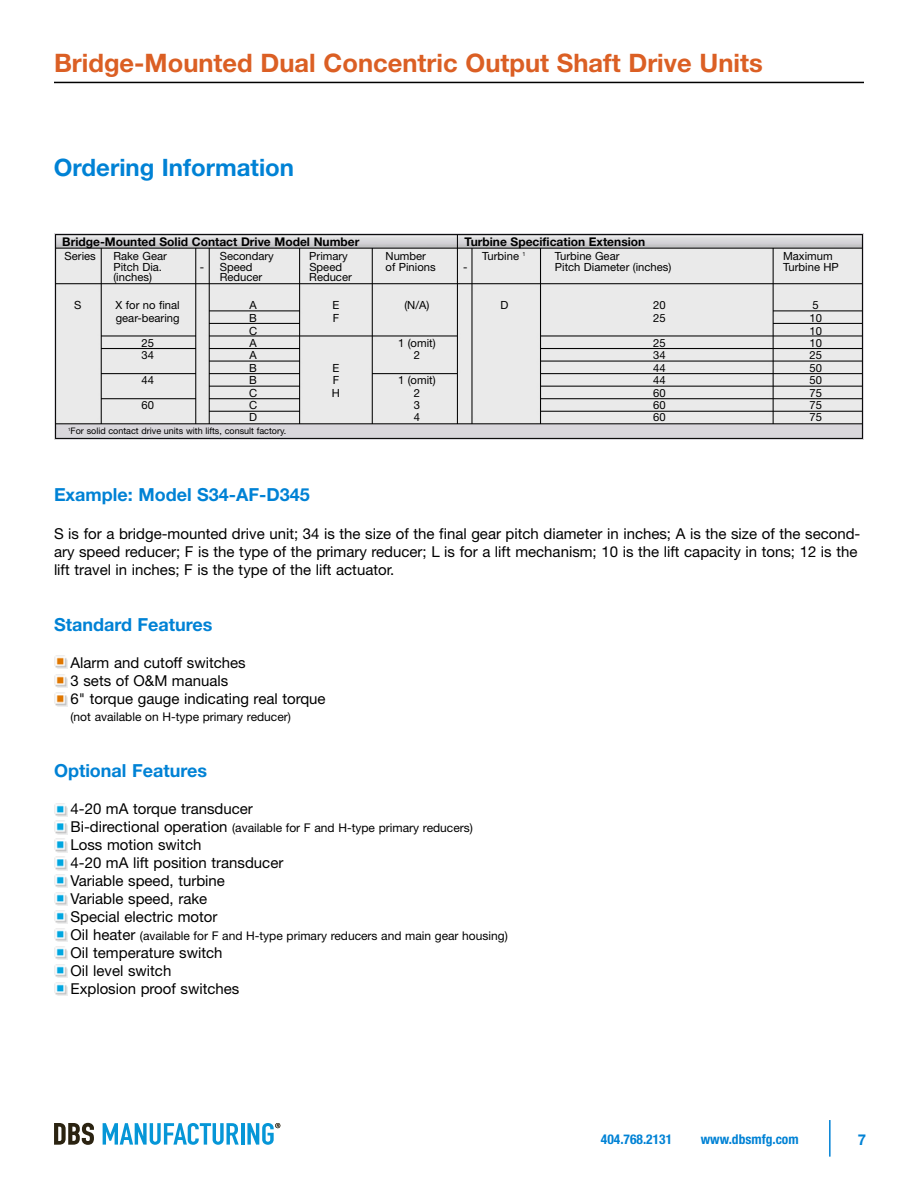
<style>
.page{position:relative;width:918px;height:1188px;background:#fff}
.page>*{position:absolute;margin:0;border:0;box-sizing:border-box;transform-origin:0 0}
.t1{font:700 25.5px "Helvetica Neue";color:#db5f24}
.t2{font:700 24px "Helvetica Neue";color:#0082d5}
.t3{font:700 18px "Helvetica Neue";color:#0082d5}
.t4{font:15px/18px "Helvetica Neue";color:#000}
.t5{font:700 15px "Helvetica Neue";color:#0082d5}
.t6{font:700 condensed 13.5px "Helvetica Neue";color:#0082d5}
.t7{font:12px "Helvetica Neue";color:#000}
.t8{font:700 12px "Helvetica Neue";color:#000}
.t9{font:11.25px "Helvetica Neue";color:#000}
.t10{font:9px "Helvetica Neue";color:#000}
.s1{font-size:15px}
</style>
<div class="page">
<svg style="left:54px;top:657px;width:13px;height:12px"></svg>
<svg style="left:54px;top:693px;width:13px;height:13px"></svg>
<img style="left:54px;top:674px;width:13px;height:14px">
<svg style="left:54px;top:803px;width:13px;height:193px"></svg>
<hr style="left:54px;top:82px;width:810px;height:1px;background:#000">
<hr style="left:829px;top:1120px;width:2px;height:37px;background:#0082d5">
<svg style="left:54px;top:1123px;width:40px;height:22px"></svg>
<svg style="left:103px;top:1123px;width:136px;height:22px"></svg>
<hr style="left:241px;top:1123px;width:3px;height:22px;background:#0696d7">
<svg style="left:247px;top:1123px;width:33px;height:22px"></svg>
<img style="left:54px;top:234px;width:810px;height:205px">
<h1 class="t1" style="left:54px;top:54px;width:710px">Bridge-Mounted Dual Concentric Output Shaft Drive Units</h1>
<h2 class="t2" style="left:54px;top:159px;width:242px">Ordering Information</h2>
<p class="t8" style="left:62px;top:238px;width:299px">Bridge-Mounted Solid Contact Drive Model Number</p>
<p class="t8" style="left:464px;top:238px;width:182px">Turbine Specification Extension</p>
<p class="t9" style="left:65px;top:252px;width:33px">Series</p>
<p class="t9" style="left:113px;top:252px;width:55px">Rake Gear</p>
<p class="t9" style="left:220px;top:252px;width:56px">Secondary</p>
<p class="t9" style="left:309px;top:252px;width:40px">Primary</p>
<p class="t9" style="left:386px;top:252px;width:42px">Number</p>
<p class="t9" style="left:482px;top:252px;width:45px">Turbine <sup>1</sup></p>
<p class="t9" style="left:555px;top:252px;width:66px">Turbine Gear</p>
<p class="t9" style="left:783px;top:252px;width:51px">Maximum</p>
<p class="t9" style="left:113px;top:263px;width:50px">Pitch Dia.</p>
<p class="t9" style="left:200px;top:263px;width:54px">- Speed</p>
<p class="t9" style="left:309px;top:263px;width:34px">Speed</p>
<p class="t9" style="left:386px;top:263px;width:52px">of Pinions</p>
<p class="t9" style="left:463px;top:263px;width:6px">-</p>
<p class="t9" style="left:555px;top:263px;width:118px">Pitch Diameter (inches)</p>
<p class="t9" style="left:783px;top:263px;width:57px">Turbine HP</p>
<p class="t9" style="left:113px;top:273px;width:40px">(inches)</p>
<p class="t9" style="left:220px;top:273px;width:44px">Reducer</p>
<p class="t9" style="left:309px;top:273px;width:44px">Reducer</p>
<p class="t9" style="left:74px;top:301px;width:9px">S</p>
<p class="t9" style="left:116px;top:301px;width:66px">X for no final</p>
<p class="t9" style="left:250px;top:301px;width:9px">A</p>
<p class="t9" style="left:333px;top:301px;width:8px">E</p>
<p class="t9" style="left:404px;top:301px;width:26px">(N/A)</p>
<p class="t9" style="left:501px;top:301px;width:9px">D</p>
<p class="t9" style="left:653px;top:301px;width:14px">20</p>
<p class="t9" style="left:813px;top:301px;width:8px">5</p>
<p class="t9" style="left:116px;top:314px;width:65px">gear-bearing</p>
<p class="t9" style="left:249px;top:314px;width:9px">B</p>
<p class="t9" style="left:333px;top:314px;width:8px">F</p>
<p class="t9" style="left:653px;top:314px;width:14px">25</p>
<p class="t9" style="left:810px;top:314px;width:14px">10</p>
<p class="t9" style="left:249px;top:327px;width:10px">C</p>
<p class="t9" style="left:809px;top:327px;width:14px">10</p>
<p class="t9" style="left:141px;top:339px;width:14px">25</p>
<p class="t9" style="left:250px;top:339px;width:9px">A</p>
<p class="t9" style="left:398px;top:339px;width:39px">1 (omit)</p>
<p class="t9" style="left:653px;top:339px;width:14px">25</p>
<p class="t9" style="left:810px;top:339px;width:14px">10</p>
<p class="t9" style="left:141px;top:351px;width:14px">34</p>
<p class="t9" style="left:250px;top:351px;width:9px">A</p>
<p class="t9" style="left:414px;top:351px;width:8px">2</p>
<p class="t9" style="left:653px;top:351px;width:14px">34</p>
<p class="t9" style="left:809px;top:351px;width:14px">25</p>
<p class="t9" style="left:249px;top:364px;width:9px">B</p>
<p class="t9" style="left:333px;top:364px;width:8px">E</p>
<p class="t9" style="left:653px;top:364px;width:14px">44</p>
<p class="t9" style="left:809px;top:364px;width:14px">50</p>
<p class="t9" style="left:141px;top:376px;width:14px">44</p>
<p class="t9" style="left:249px;top:376px;width:9px">B</p>
<p class="t9" style="left:333px;top:376px;width:8px">F</p>
<p class="t9" style="left:398px;top:376px;width:39px">1 (omit)</p>
<p class="t9" style="left:653px;top:376px;width:14px">44</p>
<p class="t9" style="left:810px;top:376px;width:14px">50</p>
<p class="t9" style="left:249px;top:388px;width:10px">C</p>
<p class="t9" style="left:332px;top:388px;width:10px">H</p>
<p class="t9" style="left:414px;top:388px;width:8px">2</p>
<p class="t9" style="left:653px;top:388px;width:14px">60</p>
<p class="t9" style="left:809px;top:388px;width:14px">75</p>
<p class="t9" style="left:141px;top:401px;width:14px">60</p>
<p class="t9" style="left:249px;top:401px;width:10px">C</p>
<p class="t9" style="left:414px;top:401px;width:8px">3</p>
<p class="t9" style="left:653px;top:401px;width:14px">60</p>
<p class="t9" style="left:809px;top:401px;width:14px">75</p>
<p class="t9" style="left:249px;top:413px;width:9px">D</p>
<p class="t9" style="left:414px;top:413px;width:8px">4</p>
<p class="t9" style="left:653px;top:413px;width:14px">60</p>
<p class="t9" style="left:809px;top:413px;width:14px">75</p>
<p class="t10" style="left:68px;top:427px;width:220px"><sup>1</sup>For solid contact drive units with lifts, consult factory.</p>
<p class="t3" style="left:54px;top:488px;width:257px">Example: Model S34-AF-D345</p>
<p class="t4" style="left:54px;top:526px;width:808px">S is for a bridge-mounted drive unit; 34 is the size of the final gear pitch diameter in inches; A is the size of the second&shy;ary speed reducer; F is the type of the primary reducer; L is for a lift mechanism; 10 is the lift capacity in tons; 12 is the lift travel in inches; F is the type of the lift actuator.</p>
<p class="t3" style="left:54px;top:618px;width:160px">Standard Features</p>
<p class="t4" style="left:71px;top:655px;width:257px">Alarm and cutoff switches<br>3 sets of O&amp;M manuals<br>6" torque gauge indicating real torque</p>
<p class="t7" style="left:71px;top:713px;width:222px">(not available on H-type primary reducer)</p>
<p class="t3" style="left:54px;top:764px;width:155px">Optional Features</p>
<p class="t4" style="left:71px;top:801px;width:184px">4-20 mA torque transducer</p>
<p class="t7" style="left:71px;top:824px;width:404px"><span class="s1">Bi-directional operation</span> (available for F and H-type primary reducers)</p>
<p class="t4" style="left:71px;top:837px;width:214px">Loss motion switch<br>4-20 mA lift position transducer<br>Variable speed, turbine<br>Variable speed, rake<br>Special electric motor</p>
<p class="t7" style="left:71px;top:932px;width:439px"><span class="s1">Oil heater</span> (available for F and H-type primary reducers and main gear housing)</p>
<p class="t4" style="left:71px;top:945px;width:170px">Oil temperature switch<br>Oil level switch<br>Explosion proof switches</p>
<p class="t6" style="left:601px;top:1131px;width:73px">404.768.2131</p>
<p class="t6" style="left:701px;top:1131px;width:99px">www.dbsmfg.com</p>
<p class="t5" style="left:858px;top:1134px;width:10px">7</p>
</div>
